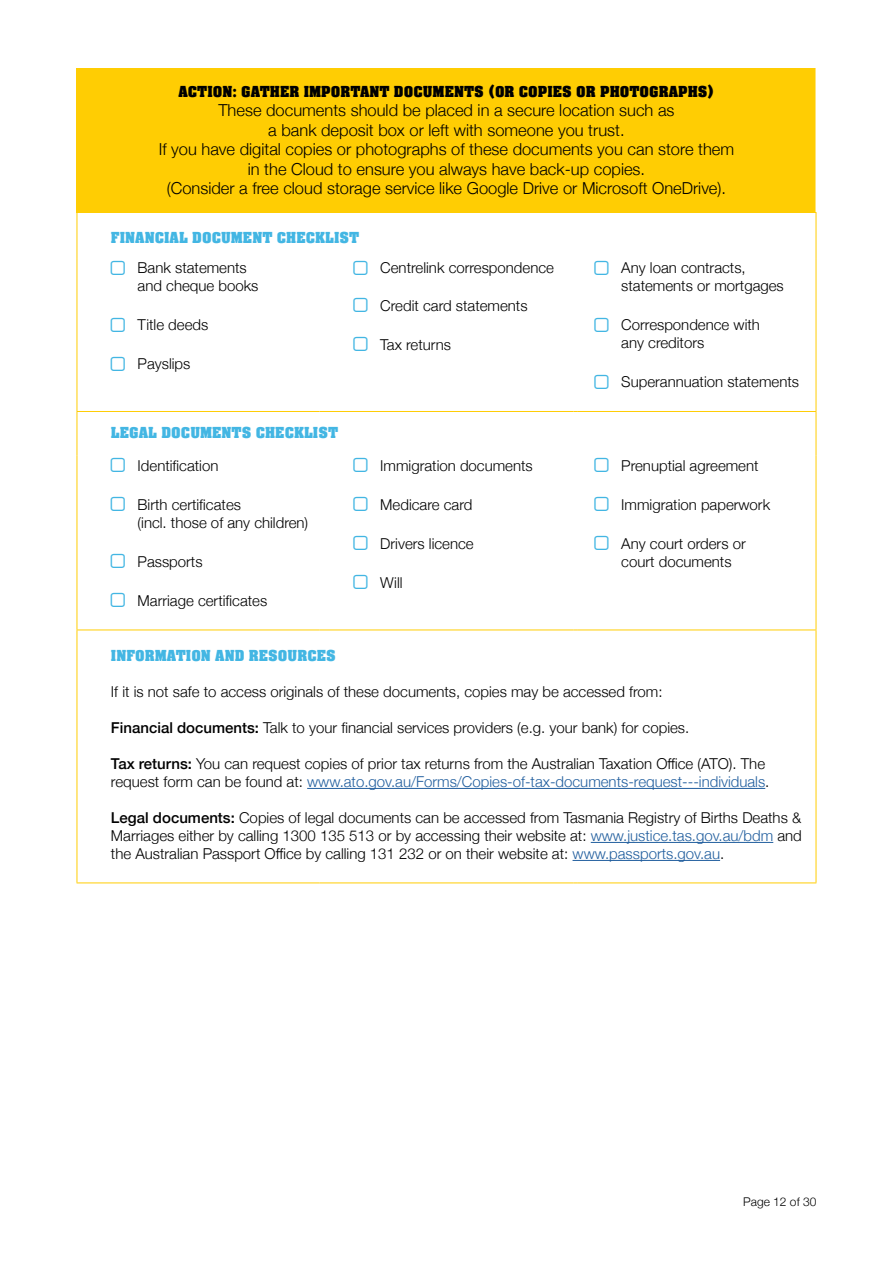
<style>
.page{position:relative;width:893px;height:1263px;background:#fff}
.page>*{position:absolute;margin:0;border:0;box-sizing:border-box;transform-origin:0 0}
.t1{font:300 16.5px/19.5px "Helvetica Neue";color:#000;text-align:center}
.t2{font:700 16.5px "Aachen Com";color:#43b6e3}
.t3{font:700 16.5px "Aachen Com";color:#000}
.t4{font:300 15px/18px "Helvetica Neue";color:#000}
.t5{font:300 12px "Helvetica Neue";color:#000}
.s1{font-weight:500}
.s2{color:#215e9e}
</style>
<div class="page">
<div style="left:77px;top:68px;width:739px;height:144px;background:#ffcd03"></div>
<hr style="left:77px;top:212px;width:1px;height:46px;background:#ffcd03">
<hr style="left:816px;top:212px;width:1px;height:46px;background:#ffcd03">
<hr style="left:77px;top:258px;width:1px;height:153px;background:#ffcd03">
<hr style="left:816px;top:258px;width:1px;height:153px;background:#ffcd03">
<hr style="left:77px;top:412px;width:1px;height:43px;background:#ffcd03">
<hr style="left:816px;top:412px;width:1px;height:43px;background:#ffcd03">
<hr style="left:77px;top:455px;width:1px;height:174px;background:#ffcd03">
<hr style="left:816px;top:455px;width:1px;height:174px;background:#ffcd03">
<hr style="left:77px;top:630px;width:1px;height:252px;background:#ffcd03">
<hr style="left:816px;top:630px;width:1px;height:252px;background:#ffcd03">
<hr style="left:77px;top:882px;width:243px;height:1px;background:#ffcd03">
<hr style="left:320px;top:882px;width:253px;height:1px;background:#ffcd03">
<hr style="left:578px;top:882px;width:238px;height:1px;background:#ffcd03">
<hr style="left:77px;top:411px;width:243px;height:1px;background:#ffcd03">
<hr style="left:320px;top:411px;width:253px;height:1px;background:#ffcd03">
<hr style="left:578px;top:411px;width:238px;height:1px;background:#ffcd03">
<hr style="left:77px;top:629px;width:243px;height:1px;background:#ffcd03">
<hr style="left:320px;top:629px;width:253px;height:1px;background:#ffcd03">
<hr style="left:578px;top:629px;width:238px;height:1px;background:#ffcd03">
<hr style="left:307px;top:788px;width:458px;height:1px;background:#215e9e">
<hr style="left:591px;top:842px;width:182px;height:1px;background:#215e9e">
<hr style="left:573px;top:860px;width:147px;height:1px;background:#215e9e">
<p class="t3" style="left:179px;top:82px;width:537px">ACTION: GATHER IMPORTANT DOCUMENTS (OR COPIES OR PHOTOGRAPHS)</p>
<p class="t1" style="left:159px;top:99px;width:577px">These documents should be placed in a secure location such as<br>a bank deposit box or left with someone you trust.<br>If you have digital copies or photographs of these documents you can store them in the Cloud to ensure you always have back-up copies.<br>(Consider a free cloud storage service like Google Drive or Microsoft OneDrive).</p>
<p class="t2" style="left:111px;top:228px;width:250px">FINANCIAL DOCUMENT CHECKLIST</p>
<p class="t4" style="left:138px;top:258px;width:122px">Bank statements and cheque books</p>
<p class="t4" style="left:138px;top:315px;width:72px">Title deeds</p>
<p class="t4" style="left:138px;top:354px;width:54px">Payslips</p>
<p class="t4" style="left:380px;top:258px;width:175px">Centrelink correspondence</p>
<p class="t4" style="left:380px;top:295px;width:149px">Credit card statements</p>
<p class="t4" style="left:380px;top:334px;width:72px">Tax returns</p>
<p class="t4" style="left:621px;top:258px;width:164px">Any loan contracts, statements or mortgages</p>
<p class="t4" style="left:621px;top:315px;width:140px">Correspondence with any creditors</p>
<p class="t4" style="left:621px;top:372px;width:179px">Superannuation statements</p>
<p class="t2" style="left:111px;top:423px;width:229px">LEGAL DOCUMENTS CHECKLIST</p>
<p class="t4" style="left:138px;top:455px;width:82px">Identification</p>
<p class="t4" style="left:138px;top:494px;width:172px">Birth certificates<br>(incl. those of any children)</p>
<p class="t4" style="left:138px;top:551px;width:66px">Passports</p>
<p class="t4" style="left:138px;top:590px;width:131px">Marriage certificates</p>
<p class="t4" style="left:380px;top:455px;width:154px">Immigration documents</p>
<p class="t4" style="left:380px;top:494px;width:94px">Medicare card</p>
<p class="t4" style="left:380px;top:533px;width:95px">Drivers licence</p>
<p class="t4" style="left:380px;top:572px;width:24px">Will</p>
<p class="t4" style="left:621px;top:455px;width:139px">Prenuptial agreement</p>
<p class="t4" style="left:621px;top:494px;width:150px">Immigration paperwork</p>
<p class="t4" style="left:621px;top:533px;width:126px">Any court orders or court documents</p>
<p class="t2" style="left:111px;top:646px;width:226px">INFORMATION AND RESOURCES</p>
<p class="t4" style="left:111px;top:681px;width:553px">If it is not safe to access originals of these documents, copies may be accessed from:</p>
<p class="t4" style="left:111px;top:717px;width:580px"><span class="s1">Financial documents:</span> Talk to your financial services providers (e.g. your bank) for copies.</p>
<p class="t4" style="left:111px;top:753px;width:660px"><span class="s1">Tax returns:</span> You can request copies of prior tax returns from the Australian Taxation Office (ATO). The request form can be found at: <span class="s2">www.ato.gov.au/Forms/Copies-of-tax-documents-request---individuals</span>.</p>
<p class="t4" style="left:111px;top:807px;width:692px;text-align:justify"><span class="s1">Legal documents:</span> Copies of legal documents can be accessed from Tasmania Registry of Births Deaths &amp; Marriages either by calling 1300 135 513 or by accessing their website at: <span class="s2">www.justice.tas.gov.au/bdm</span> and the Australian Passport Office by calling 131 232 or on their website at: <span class="s2">www.passports.gov.au</span>.</p>
<p class="t5" style="left:743px;top:1191px;width:75px">Page 12 of 30</p>
</div>
